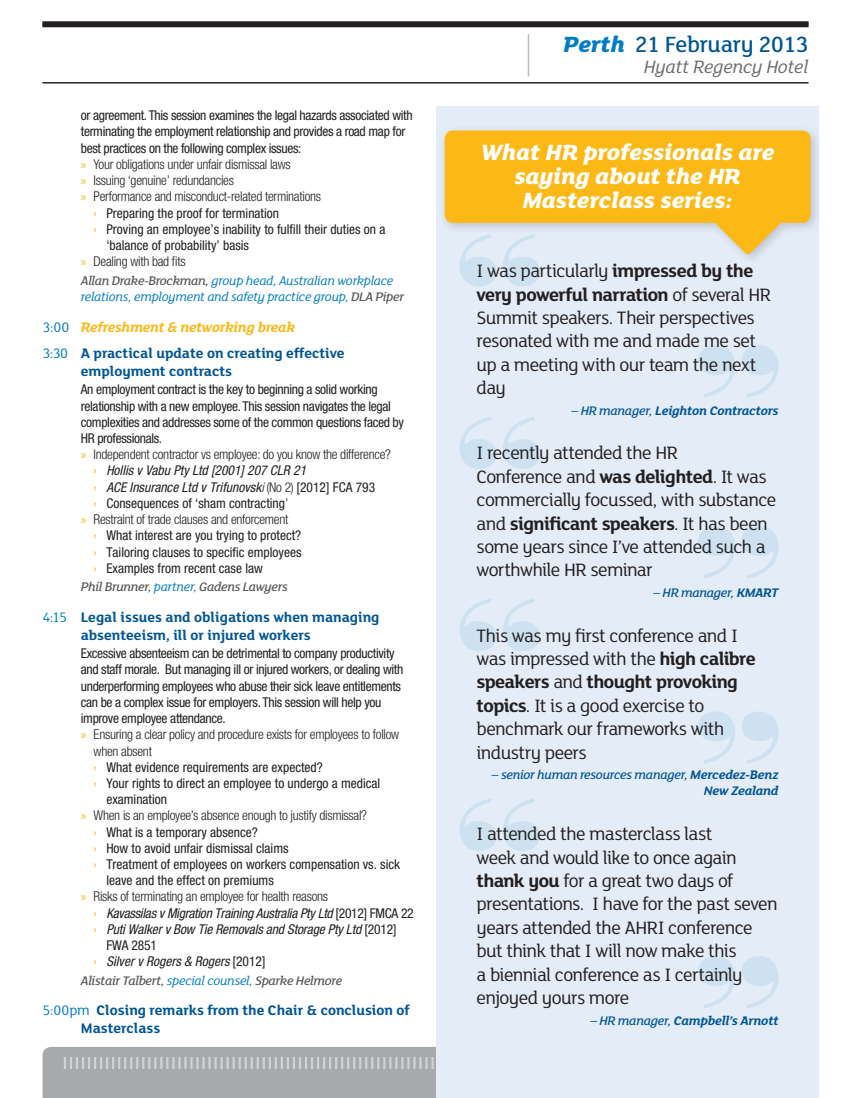
<style>
.page{position:relative;width:851px;height:1098px;background:#fff}
.page>*{position:absolute;margin:0;border:0;box-sizing:border-box;transform-origin:0 0}
.Headings{font:italic 800 24px/24px "FS Lola";letter-spacing:-.01em;color:#fff;text-align:center}
.Headings-2{font:500 24px "FS Lola";letter-spacing:-.01em;color:#005595}
.HC_pullquote{font:19.5px/23.4px "FS Lola";letter-spacing:-.035em;color:#231f20}
.Headings-3{font:italic 19.5px "FS Lola";letter-spacing:-.01em;color:#6c6d70}
.HR_Session_Head{font:700 15px/18px "FS Lola";color:#005595}
.HR_Break{font:italic 700 15px "FS Lola";letter-spacing:-.02em;color:#fcb814}
.HR_Body_NO_Indent{font:condensed 13.5px/16.2px "Helvetica Neue";letter-spacing:-.025em;color:#231f20}
.HR_Body_NO_Indent-2{font:condensed 13.5px/16.2px "Helvetica Neue";color:#231f20}
.t1{font:300 condensed 13.5px/16.2px "Helvetica Neue";letter-spacing:-.02em;color:#231f20}
.t2{font:italic condensed 13.5px/16.2px "Helvetica Neue";letter-spacing:-.01em;color:#231f20}
.HR_SPEAKER{font:italic 13.5px/16.2px "FS Lola";letter-spacing:-.02em;color:#007cc2}
.HR_SPEAKER-2{font:italic 500 13.5px "FS Lola";letter-spacing:-.02em;color:#57585a}
.HC_pullquote-2{font:italic 500 13.5px/16.2px "FS Lola";letter-spacing:-.02em;color:#005595;text-align:right}
.HC_pullquote-3{font:italic 700 13.5px "FS Lola";letter-spacing:-.015em;color:#005595}
.s1{font-family:"Myriad Pro";font-weight:400;font-stretch:normal;color:#fcb814}
.s2{color:#fcb814}
.s3{font-weight:500;color:#57585a}
.s4{font-weight:400;font-style:normal;color:#007cc2}
.s5{font-weight:400;color:#007cc2}
.s6{font-style:normal;color:#fcb814}
.s7{font-weight:300}
.s8{font-weight:300;font-style:normal}
.s9{font-style:normal}
.s10{font-weight:800;font-style:italic;color:#007cc2}
.s11{font-weight:700}
.s12{font-weight:500}
</style>
<div class="page">
<div style="left:43px;top:21px;width:765px;height:6px;background:#231f20"></div>
<div style="left:43px;top:1047px;width:393px;height:50px;background:#a8a9ad"></div>
<svg style="left:64px;top:1056px;width:372px;height:12px;background:#b5b6ba"></svg>
<hr style="left:43px;top:82px;width:765px;height:1px;background:#231f20">
<div style="left:436px;top:106px;width:383px;height:991px;background:#e4ecf7"></div>
<svg style="left:698px;top:956px;width:80px;height:51px"></svg>
<svg style="left:698px;top:711px;width:80px;height:52px"></svg>
<svg style="left:698px;top:526px;width:80px;height:52px"></svg>
<svg style="left:698px;top:345px;width:80px;height:52px"></svg>
<svg style="left:460px;top:265px;width:79px;height:21px"></svg>
<svg style="left:460px;top:417px;width:79px;height:52px"></svg>
<svg style="left:460px;top:599px;width:79px;height:51px"></svg>
<svg style="left:460px;top:799px;width:79px;height:51px"></svg>
<div style="left:438px;top:124px;width:384px;height:141px;background:#231f20;opacity:.2"></div>
<div style="left:444px;top:130px;width:366px;height:93px;background:#fcb814;border-radius:9px"></div>
<svg style="left:711px;top:222px;width:73px;height:34px"></svg>
<hr style="left:527px;top:34px;width:2px;height:43px;background:#bcbdc0">
<p class="HR_Body_NO_Indent" style="left:81px;top:107px;width:333px">or agreement. This session examines the legal hazards associated with terminating the employment relationship and provides a road map for best practices on the following complex issues:</p>
<p class="t1" style="left:81px;top:156px;width:211px"><span class="s1">»</span> Your obligations under unfair dismissal laws</p>
<p class="t1" style="left:81px;top:172px;width:155px"><span class="s1">»</span> Issuing ‘genuine’ redundancies</p>
<p class="t1" style="left:81px;top:188px;width:242px"><span class="s1">»</span> Performance and misconduct-related terminations</p>
<p class="HR_Body_NO_Indent-2" style="left:94px;top:204px;width:187px"><span class="s2">›</span> Preparing the proof for termination</p>
<p class="HR_Body_NO_Indent-2" style="left:106px;top:221px;width:280px;text-indent:-13px"><span class="s2">›</span> Proving an employee’s inability to fulfill their duties on a ‘balance of probability’ basis</p>
<p class="t1" style="left:81px;top:253px;width:106px"><span class="s1">»</span> Dealing with bad fits</p>
<p class="HR_SPEAKER" style="left:81px;top:271px;width:325px"><span class="s3">Allan Drake-Brockman,</span> group head, Australian workplace relations, employment and safety practice group, <span class="s3">DLA Piper</span></p>
<p class="HR_Break" style="left:43px;top:316px;width:254px"><span class="s4">3:00</span> Refreshment &amp; networking break</p>
<p class="HR_Session_Head" style="left:81px;top:343px;width:265px;text-indent:-38px"><span class="s5">3:30</span> A practical update on creating effective employment contracts</p>
<p class="HR_Body_NO_Indent" style="left:81px;top:381px;width:324px">An employment contract is the key to beginning a solid working relationship with a new employee. This session navigates the legal complexities and addresses some of the common questions faced by HR professionals.</p>
<p class="t1" style="left:81px;top:446px;width:311px"><span class="s1">»</span> Independent contractor vs employee: do you know the difference?</p>
<p class="t2" style="left:94px;top:462px;width:214px"><span class="s6">›</span> Hollis v Vabu Pty Ltd [2001] 207 CLR 21</p>
<p class="t2" style="left:94px;top:478px;width:283px"><span class="s6">›</span> ACE Insurance Ltd v Trifunovsk<span class="s7">i</span> <span class="s8">(No 2)</span> <span class="s9">[2012] FCA 793</span></p>
<p class="HR_Body_NO_Indent-2" style="left:94px;top:494px;width:196px"><span class="s2">›</span> Consequences of ‘sham contracting<span class="s7">’</span></p>
<p class="t1" style="left:81px;top:511px;width:209px"><span class="s1">»</span> Restraint of trade clauses and enforcement</p>
<p class="HR_Body_NO_Indent-2" style="left:94px;top:527px;width:209px"><span class="s2">›</span> What interest are you trying to protect?</p>
<p class="HR_Body_NO_Indent-2" style="left:94px;top:543px;width:209px"><span class="s2">›</span> Tailoring clauses to specific employees</p>
<p class="HR_Body_NO_Indent-2" style="left:94px;top:559px;width:171px"><span class="s2">›</span> Examples from recent case law</p>
<p class="HR_SPEAKER-2" style="left:81px;top:577px;width:208px">Phil Brunner, <span class="s5">partner,</span> Gadens Lawyers</p>
<p class="HR_Session_Head" style="left:81px;top:607px;width:300px;text-indent:-38px"><span class="s5">4:15</span> Legal issues and obligations when managing absenteeism, ill or injured workers</p>
<p class="HR_Body_NO_Indent" style="left:81px;top:645px;width:324px">Excessive absenteeism can be detrimental to company productivity and staff morale. But managing ill or injured workers, or dealing with underperforming employees who abuse their sick leave entitlements can be a complex issue for employers. This session will help you improve employee attendance.</p>
<p class="t1" style="left:94px;top:726px;width:307px;text-indent:-13px"><span class="s1">»</span> Ensuring a clear policy and procedure exists for employees to follow when absent</p>
<p class="HR_Body_NO_Indent-2" style="left:94px;top:758px;width:231px"><span class="s2">›</span> What evidence requirements are expected?</p>
<p class="HR_Body_NO_Indent-2" style="left:106px;top:774px;width:275px;text-indent:-13px"><span class="s2">›</span> Your rights to direct an employee to undergo a medical examination</p>
<p class="t1" style="left:81px;top:807px;width:287px"><span class="s1">»</span> When is an employee’s absence enough to justify dismissal?</p>
<p class="HR_Body_NO_Indent-2" style="left:94px;top:823px;width:166px"><span class="s2">›</span> What is a temporary absence?</p>
<p class="HR_Body_NO_Indent-2" style="left:94px;top:839px;width:196px"><span class="s2">›</span> How to avoid unfair dismissal claims</p>
<p class="HR_Body_NO_Indent-2" style="left:106px;top:855px;width:295px;text-indent:-13px"><span class="s2">›</span> Treatment of employees on workers compensation vs. sick leave and the effect on premiums</p>
<p class="t1" style="left:81px;top:888px;width:249px"><span class="s1">»</span> Risks of terminating an employee for health reasons</p>
<p class="t2" style="left:94px;top:904px;width:321px"><span class="s6">›</span> Kavassilas v Migration Training Australia Pty Ltd <span class="s9">[2012] FMCA 22</span></p>
<p class="t2" style="left:106px;top:920px;width:292px;text-indent:-13px"><span class="s6">›</span> Puti Walker v Bow Tie Removals and Storage Pty Ltd <span class="s9">[2012]<br>FWA 2851</span></p>
<p class="t2" style="left:94px;top:952px;width:173px"><span class="s6">›</span> Silver v Rogers &amp; Rogers <span class="s9">[2012]</span></p>
<p class="HR_SPEAKER-2" style="left:81px;top:971px;width:263px">Alistair Talbert, <span class="s5">special counsel,</span> Sparke Helmore</p>
<p class="HR_Session_Head" style="left:81px;top:1000px;width:330px;text-indent:-38px"><span class="s5">5:00pm</span> Closing remarks from the Chair &amp; conclusion of<br>Masterclass</p>
<p class="Headings-2" style="left:563px;top:29px;width:247px"><span class="s10">Perth</span> 21 February 2013</p>
<p class="Headings-3" style="left:643px;top:53px;width:166px">Hyatt Regency Hotel</p>
<p class="Headings" style="left:480px;top:139px;width:295px">What HR professionals are saying about the HR<br>Masterclass series:</p>
<p class="HC_pullquote" style="left:476px;top:258px;width:296px">I was particularly <span class="s11">impressed by the very powerful narration</span> of several HR<br>Summit speakers. Their perspectives resonated with me and made me set up a meeting with our team the next day</p>
<p class="HC_pullquote-3" style="left:571px;top:401px;width:208px"><span class="s12">– HR manager,</span> Leighton Contractors</p>
<p class="HC_pullquote" style="left:476px;top:440px;width:301px">I recently attended the HR<br>Conference and <span class="s11">was delighted</span>. It was commercially focussed, with substance and <span class="s11">significant speakers</span>. It has been some years since I’ve attended such a worthwhile HR seminar</p>
<p class="HC_pullquote-2" style="left:653px;top:583px;width:127px">– HR manager, <span class="s11">KMART</span></p>
<p class="HC_pullquote" style="left:476px;top:622px;width:281px">This was my first conference and I was impressed with the <span class="s11">high calibre speakers</span> and <span class="s11">thought provoking topics</span>. It is a good exercise to benchmark our frameworks with industry peers</p>
<p class="HC_pullquote-2" style="left:492px;top:766px;width:288px">– senior human resources manager, <span class="s11">Mercedez-Benz<br>New Zealand</span></p>
<p class="HC_pullquote" style="left:476px;top:821px;width:302px">I attended the masterclass last<br>week and would like to once again <span class="s11">thank you</span> for a great two days of presentations. I have for the past seven years attended the AHRI conference but think that I will now make this<br>a biennial conference as I certainly enjoyed yours more</p>
<p class="HC_pullquote-3" style="left:590px;top:1010px;width:190px"><span class="s12">– HR manager,</span> Campbell’s Arnott</p>
</div>
